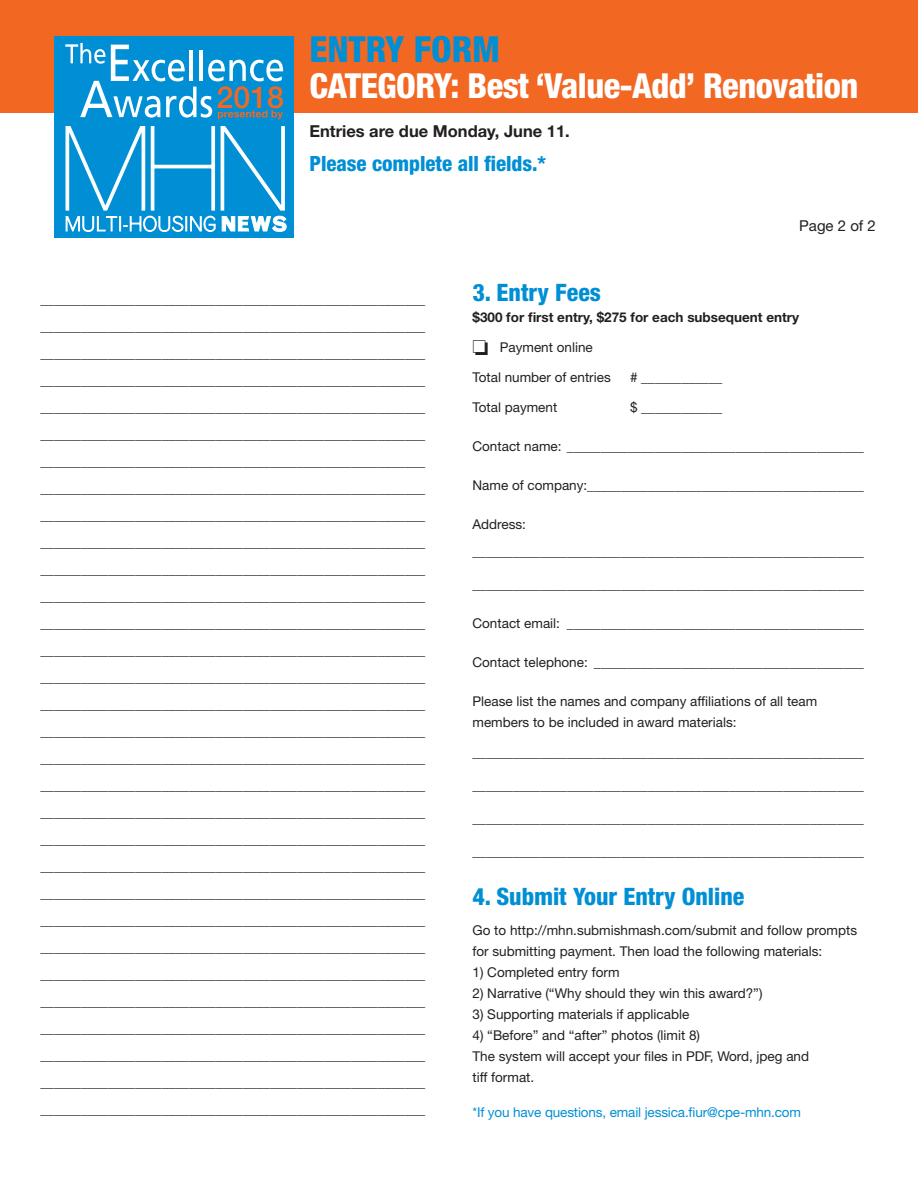
<style>
.page{position:relative;width:918px;height:1188px;background:#fff}
.page>*{position:absolute;margin:0;border:0;box-sizing:border-box;transform-origin:0 0}
.t1{font:800 condensed 36px "Helvetica Neue LT Std";color:#008fd5}
.t2{font:800 condensed 34.5px "Helvetica Neue LT Std";letter-spacing:-.015em;color:#fff}
.t3{font:500 30.3px "Helvetica Neue LT Std";color:#f26823}
.t4{font:800 condensed 24px "Helvetica Neue LT Std";color:#008fd5}
.t5{font:800 condensed 21px "Helvetica Neue LT Std";color:#008fd5}
.t6{font:700 16.5px "Helvetica Neue LT Std";color:#231f20}
.t7{font:15px "Helvetica Neue LT Std";color:#231f20}
.t8{font:13.5px/27px "Helvetica Neue LT Std";color:#231f20}
.t9{font:13.5px "Helvetica Neue LT Std";letter-spacing:-.01em;color:#008fd5}
.t10{font:700 13.5px "Helvetica Neue LT Std";color:#231f20}
</style>
<div class="page">
<div style="left:0;top:0;width:918px;height:112px;background:#f26823"></div>
<div style="left:54px;top:36px;width:240px;height:202px;background:#008fd5"></div>
<svg style="left:65px;top:126px;width:222px;height:106px"></svg>
<svg style="left:65px;top:43px;width:218px;height:76px"></svg>
<p class="t3" style="left:217px;top:79px;width:69px">2018</p>
<p class="t1" style="left:309px;top:27px;width:192px">ENTRY FORM</p>
<p class="t2" style="left:309px;top:64px;width:550px">CATEGORY: Best ‘Value-Add’ Renovation</p>
<p class="t6" style="left:309px;top:121px;width:262px">Entries are due Monday, June 11.</p>
<p class="t5" style="left:309px;top:151px;width:238px">Please complete all fields.*</p>
<p class="t7" style="left:799px;top:217px;width:78px">Page 2 of 2</p>
<p class="t8" style="left:40px;top:285px;width:386px;text-align:justify">_________________________________________________________ _________________________________________________________ _________________________________________________________ _________________________________________________________ _________________________________________________________ _________________________________________________________</p>
<p class="t8" style="left:40px;top:501px;width:386px;text-align:justify">_________________________________________________________ _________________________________________________________ _________________________________________________________ _________________________________________________________ _________________________________________________________ _________________________________________________________ _________________________________________________________ _________________________________________________________ _________________________________________________________ _________________________________________________________ _________________________________________________________ _________________________________________________________ _________________________________________________________ _________________________________________________________ _________________________________________________________ _________________________________________________________ _________________________________________________________ _________________________________________________________ _________________________________________________________ _________________________________________________________ _________________________________________________________ _________________________________________________________ _________________________________________________________</p>
<p class="t4" style="left:472px;top:277px;width:130px">3. Entry Fees</p>
<p class="t10" style="left:472px;top:308px;width:328px">$300 for first entry, $275 for each subsequent entry</p>
<p class="t8" style="left:472px;top:333px;width:122px">❏ Payment online</p>
<p class="t8" style="left:472px;top:363px;width:140px">Total number of entries</p>
<p class="t8" style="left:630px;top:363px;width:94px"># ____________</p>
<p class="t8" style="left:472px;top:393px;width:86px">Total payment</p>
<p class="t8" style="left:630px;top:393px;width:94px">$ ____________</p>
<p class="t8" style="left:472px;top:432px;width:393px">Contact name: ____________________________________________</p>
<p class="t8" style="left:472px;top:471px;width:393px">Name of company:_________________________________________</p>
<p class="t8" style="left:472px;top:510px;width:393px">Address: __________________________________________________________</p>
<p class="t8" style="left:472px;top:570px;width:393px">__________________________________________________________</p>
<p class="t8" style="left:472px;top:609px;width:393px">Contact email: ____________________________________________</p>
<p class="t8" style="left:472px;top:648px;width:393px">Contact telephone: ________________________________________</p>
<p class="t8" style="left:472px;top:690px;width:346px;line-height:21px">Please list the names and company affiliations of all team members to be included in award materials:</p>
<p class="t8" style="left:472px;top:738px;width:393px">__________________________________________________________</p>
<p class="t8" style="left:472px;top:771px;width:393px">__________________________________________________________</p>
<p class="t8" style="left:472px;top:804px;width:393px">__________________________________________________________</p>
<p class="t8" style="left:472px;top:837px;width:393px">__________________________________________________________</p>
<p class="t4" style="left:472px;top:882px;width:273px">4. Submit Your Entry Online</p>
<p class="t8" style="left:472px;top:920px;width:386px;line-height:21px">Go to http://mhn.submishmash.com/submit and follow prompts for submitting payment. Then load the following materials:</p>
<p class="t8" style="left:472px;top:959px;width:149px">1) Completed entry form</p>
<p class="t8" style="left:472px;top:980px;width:292px">2) Narrative (“Why should they win this award?”)</p>
<p class="t8" style="left:472px;top:1001px;width:218px">3) Supporting materials if applicable</p>
<p class="t8" style="left:472px;top:1025px;width:338px;line-height:21px">4) “Before” and “after” photos (limit 8)<br>The system will accept your files in PDF, Word, jpeg and tiff format.</p>
<p class="t9" style="left:472px;top:1104px;width:330px">*If you have questions, email jessica.fiur@cpe-mhn.com</p>
</div>
